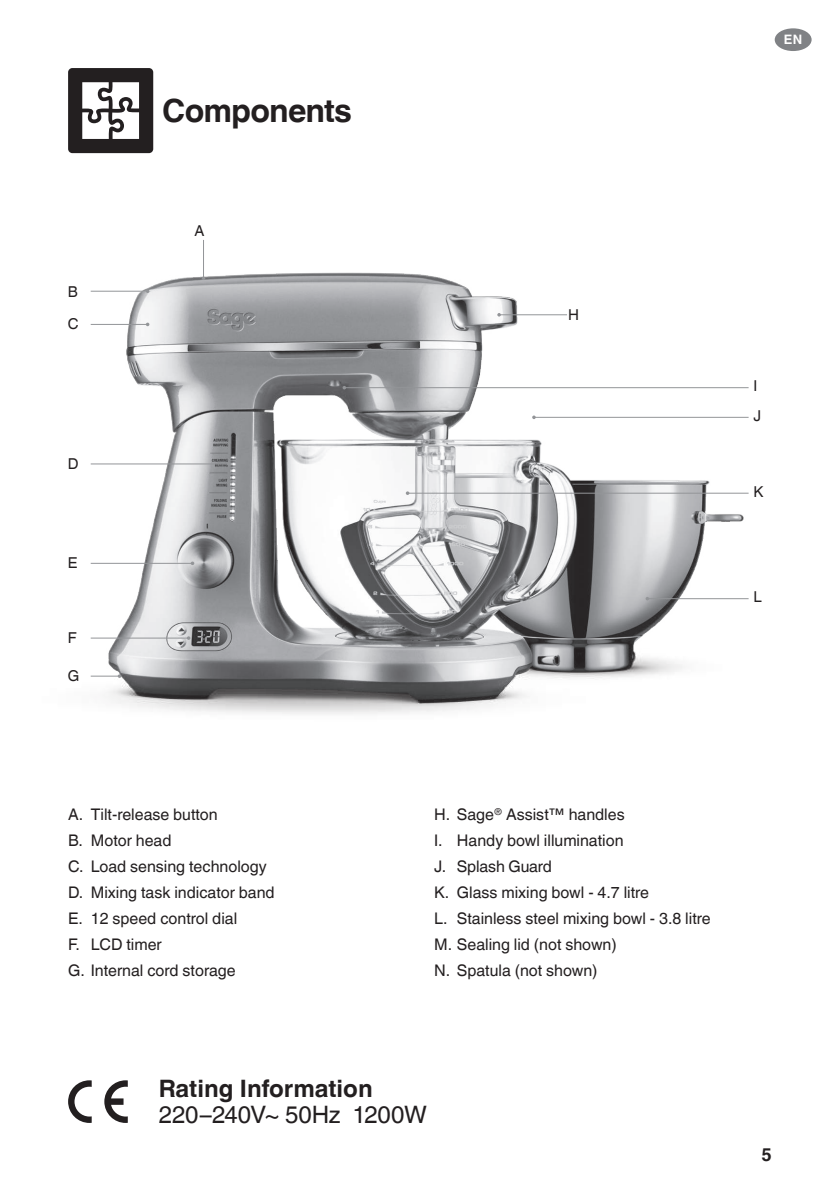
<style>
.page{position:relative;width:840px;height:1191px;background:#fff}
.page>*{position:absolute;margin:0;border:0;box-sizing:border-box;transform-origin:0 0}
.t1{font:700 32px "Helvetica World";letter-spacing:-.025em;color:#231f20}
.t2{font:24px "Helvetica World";letter-spacing:-.01em;color:#231f20}
.t3{font:700 24px "Helvetica World";color:#231f20}
.t4{font:700 18px "Helvetica World";color:#231f20}
.t5{font:16px/26px "Helvetica World";color:#231f20}
.t6{font:15px "Helvetica World";color:#231f20}
.t7{font:700 13px "Helvetica World";color:#fff}
</style>
<div class="page">
<img style="left:68px;top:28px;width:744px;height:686px">
<div style="left:68px;top:68px;width:85px;height:85px;background:#231f20;border-radius:4px"></div>
<svg style="left:82px;top:82px;width:57px;height:57px"></svg>
<hr style="left:407px;top:493px;width:341px;height:1px;background:#939598">
<svg style="left:405px;top:491px;width:4px;height:4px"></svg>
<hr style="left:533px;top:417px;width:215px;height:1px;background:#939598">
<hr style="left:344px;top:387px;width:404px;height:1px;background:#939598">
<hr style="left:499px;top:314px;width:67px;height:1px;background:#939598">
<hr style="left:647px;top:598px;width:101px;height:1px;background:#939598">
<svg style="left:91px;top:674px;width:30px;height:4px"></svg>
<hr style="left:91px;top:637px;width:97px;height:1px;background:#939598">
<hr style="left:91px;top:563px;width:101px;height:1px;background:#939598">
<hr style="left:91px;top:463px;width:138px;height:1px;background:#939598">
<hr style="left:203px;top:240px;width:1px;height:38px;background:#939598">
<hr style="left:91px;top:291px;width:56px;height:1px;background:#939598">
<hr style="left:91px;top:324px;width:56px;height:1px;background:#939598">
<svg style="left:104px;top:1080px;width:24px;height:43px"></svg>
<svg style="left:68px;top:1080px;width:24px;height:43px"></svg>
<p class="t6" style="left:68px;top:282px;width:12px">B</p>
<p class="t6" style="left:68px;top:315px;width:12px">C</p>
<p class="t6" style="left:68px;top:455px;width:12px">D</p>
<p class="t6" style="left:68px;top:554px;width:11px">E</p>
<p class="t6" style="left:68px;top:629px;width:10px">F</p>
<p class="t6" style="left:68px;top:667px;width:13px">G</p>
<h1 class="t1" style="left:162px;top:92px;width:191px">Components</h1>
<p class="t6" style="left:194px;top:221px;width:12px">A</p>
<p class="t6" style="left:567px;top:306px;width:12px">H</p>
<p class="t7" style="left:783px;top:32px;width:20px">EN</p>
<p class="t6" style="left:753px;top:377px;width:5px">I</p>
<p class="t6" style="left:753px;top:407px;width:9px">J</p>
<p class="t6" style="left:753px;top:483px;width:12px">K</p>
<p class="t6" style="left:753px;top:588px;width:10px">L</p>
<p class="t5" style="left:68px;top:801px;width:208px">A. Tilt-release button<br>B. Motor head<br>C. Load sensing technology<br>D. Mixing task indicator band<br>E. 12 speed control dial<br>F. LCD timer<br>G. Internal cord storage</p>
<p class="t5" style="left:434px;top:801px;width:278px">H. Sage<sup>®</sup> Assist™ handles<br>I. Handy bowl illumination<br>J. Splash Guard<br>K. Glass mixing bowl - 4.7 litre<br>L. Stainless steel mixing bowl - 3.8 litre<br>M. Sealing lid (not shown)<br>N. Spatula (not shown)</p>
<h2 class="t3" style="left:159px;top:1074px;width:215px">Rating Information</h2>
<h2 class="t2" style="left:159px;top:1100px;width:270px">220–240V~ 50Hz 1200W</h2>
<p class="t4" style="left:761px;top:1143px;width:12px">5</p>
</div>
